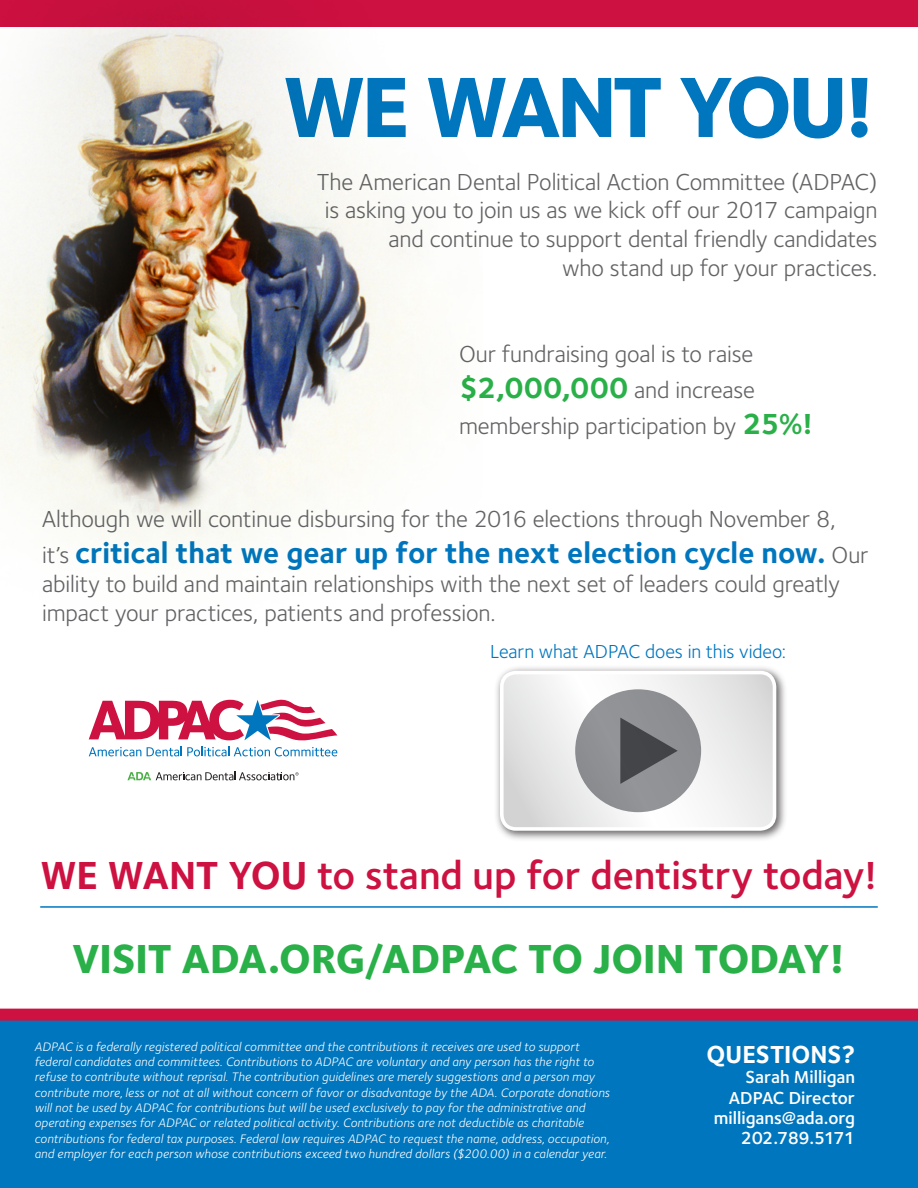
<style>
.page{position:relative;width:918px;height:1188px;background:#fff}
.page>*{position:absolute;margin:0;border:0;box-sizing:border-box;transform-origin:0 0}
.t1{font:800 88.5px "Foundry Sterling";letter-spacing:-.055em;color:#0076be}
.t2{font:800 42px "Foundry Sterling";letter-spacing:-.005em;color:#2ab049}
.t3{font:600 40.5px "Foundry Sterling";letter-spacing:-.005em;color:#cd1141}
.t4{font:700 30px "Foundry Sterling";color:#0076be}
.t5{font:700 25.5px "Foundry Sterling";letter-spacing:.005em;color:#fff}
.t6{font:24px/28.8px "Foundry Sterling";letter-spacing:-.005em;color:#636366;text-align:right}
.t7{font:19.5px "Foundry Sterling";letter-spacing:-.005em;color:#0076be}
.t8{font:600 18px "Foundry Sterling";color:#fff}
.t9{font:600 18px "Foundry Sterling";letter-spacing:-.045em;color:#fff}
.t10{font:italic 12.75px/15.3px "Foundry Sterling";letter-spacing:.01em;color:#fff}
.s1{font-weight:700;font-size:30px;color:#2ab049}
.s2{font-weight:400;font-size:24px;color:#636366}
.s3{font-weight:700}
</style>
<div class="page">
<div style="left:0;top:1015px;width:918px;height:173px;background:#0076be"></div>
<div style="left:0;top:1009px;width:918px;height:12px;background:#cd1141"></div>
<hr style="left:40px;top:906px;width:838px;height:2px;background:#0076be">
<svg style="left:89px;top:747px;width:52px;height:9px"></svg>
<svg style="left:147px;top:747px;width:190px;height:9px"></svg>
<svg style="left:89px;top:700px;width:248px;height:41px"></svg>
<svg style="left:127px;top:772px;width:172px;height:8px"></svg>
<div style="left:494px;top:665px;width:293px;height:177px;background:#f8f7f8"></div>
<div style="left:497px;top:668px;width:287px;height:171px;background:#231f20;opacity:.75"></div>
<svg style="left:502px;top:673px;width:273px;height:156px"></svg>
<div style="left:500px;top:671px;width:276px;height:160px;border:4px solid #fff;border-radius:14px"></div>
<div style="left:575px;top:689px;width:126px;height:123px;background:#939598;border-radius:50%"></div>
<div style="left:0;top:0;width:918px;height:27px;background:#cd1141"></div>
<img style="left:0;top:0;width:423px;height:553px">
<p class="t1" style="left:282px;top:52px;width:597px">WE WANT YOU!</p>
<p class="t6" style="left:317px;top:167px;width:562px">The American Dental Political Action Committee (ADPAC)</p>
<p class="t6" style="left:325px;top:196px;width:554px">is asking you to join us as we kick off our 2017 campaign and continue to support dental friendly candidates</p>
<p class="t6" style="left:562px;top:254px;width:317px">who stand up for your practices.</p>
<p class="t6" style="left:459px;top:340px;width:296px">Our fundraising goal is to raise</p>
<p class="t6" style="left:459px;top:376px;width:298px"><span class="s1">$2,000,000</span> and increase</p>
<p class="t6" style="left:459px;top:412px;width:356px">membership participation by <span class="s1">25%!</span></p>
<p class="t6" style="left:42px;top:505px;width:795px">Although we will continue disbursing for the 2016 elections through November 8,</p>
<p class="t4" style="left:42px;top:535px;width:828px"><span class="s2">it’s</span> critical that we gear up for the next election cycle now. <span class="s2">Our</span></p>
<p class="t6" style="left:42px;top:570px;width:799px;text-align:left">ability to build and maintain relationships with the next set of leaders could greatly impact your practices, patients and profession.</p>
<p class="t7" style="left:490px;top:640px;width:297px">Learn what ADPAC does in this video:</p>
<p class="t3" style="left:40px;top:851px;width:839px"><span class="s3">WE WANT YOU</span> to stand up for dentistry today!</p>
<p class="t2" style="left:72px;top:933px;width:775px">VISIT ADA.ORG/ADPAC TO JOIN TODAY!</p>
<p class="t10" style="left:34px;top:1039px;width:577px">ADPAC is a federally registered political committee and the contributions it receives are used to support federal candidates and committees. Contributions to ADPAC are voluntary and any person has the right to refuse to contribute without reprisal. The contribution guidelines are merely suggestions and a person may contribute more, less or not at all without concern of favor or disadvantage by the ADA. Corporate donations will not be used by ADPAC for contributions but will be used exclusively to pay for the administrative and operating expenses for ADPAC or related political activity. Contributions are not deductible as charitable contributions for federal tax purposes. Federal law requires ADPAC to request the name, address, occupation, and employer for each person whose contributions exceed two hundred dollars ($200.00) in a calendar year.</p>
<p class="t5" style="left:707px;top:1039px;width:150px">QUESTIONS?</p>
<p class="t8" style="left:746px;top:1067px;width:111px">Sarah Milligan</p>
<p class="t8" style="left:729px;top:1087px;width:128px">ADPAC Director</p>
<p class="t8" style="left:714px;top:1107px;width:143px">milligans@ada.org</p>
<p class="t9" style="left:741px;top:1127px;width:116px">202.789.5171</p>
</div>
